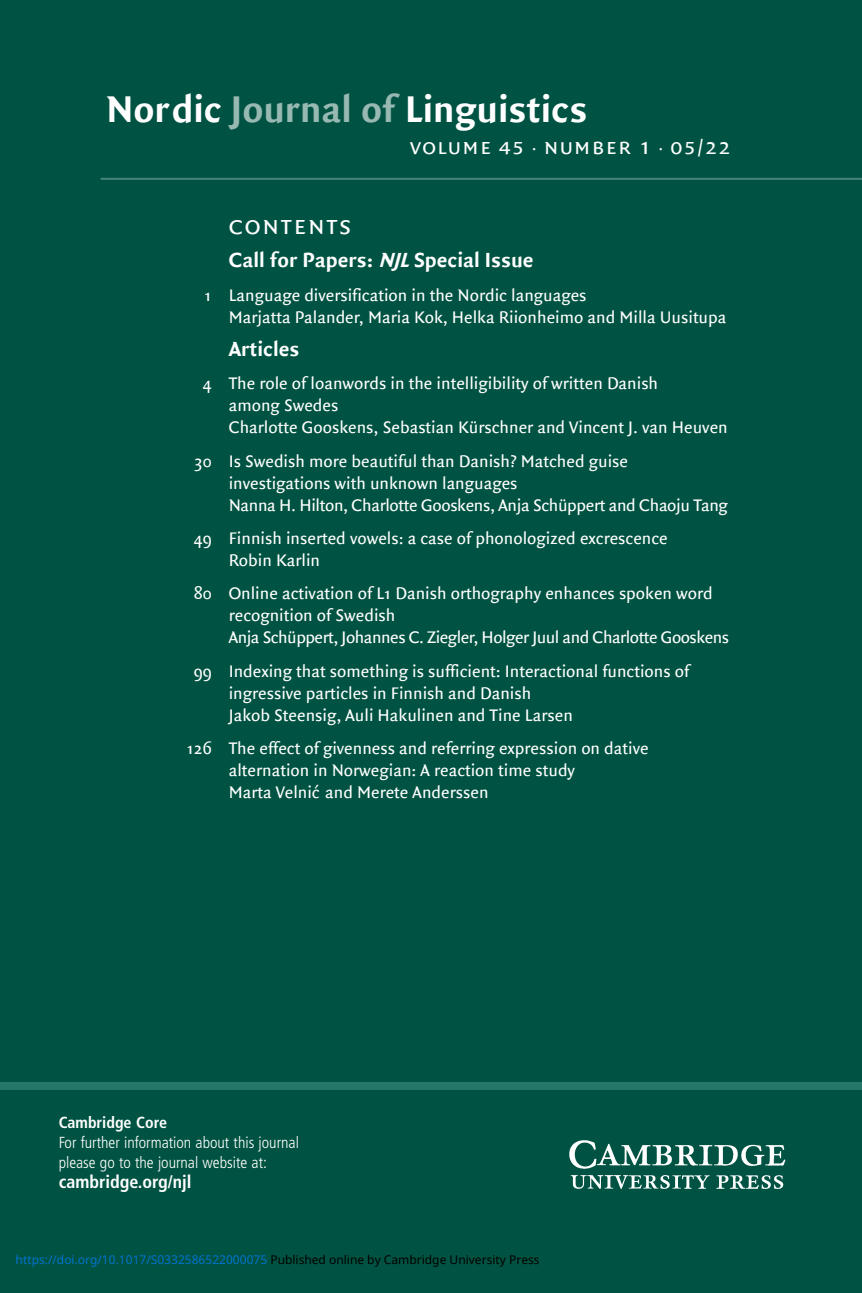
<style>
.page{position:relative;width:862px;height:1293px;background:#005342}
.page>*{position:absolute;margin:0;border:0;box-sizing:border-box;transform-origin:0 0}
.t1{font:700 40px "Quadraat Sans";color:#fff}
.t2{font:28px "Quadraat Sans Small Caps";letter-spacing:.05em;color:#fff}
.t3{font:24px "Quadraat Sans Small Caps";letter-spacing:.05em;color:#fff}
.t4{font:700 22px "Quadraat Sans";color:#fff}
.t5{font:18px/22px "Quadraat Sans";color:#fff}
.t6{font:700 condensed 18px "Frutiger LT Std";color:#fff}
.t7{font:300 condensed 16px/20px "Frutiger LT Std";color:#fff}
.t8{font:700 condensed 16px "Frutiger LT Std";color:#fff}
.t9{font:12px "Noto Sans";color:#0172cf}
.s1{color:#98b8b2}
.s2{font-style:italic}
.s3{color:#000}
</style>
<div class="page">
<hr style="left:861px;top:0;width:1px;height:363px;background:#006a5b">
<div style="left:0;top:1082px;width:862px;height:8px;background:#247769"></div>
<hr style="left:101px;top:178px;width:761px;height:2px;background:#468479">
<img style="left:569px;top:1140px;width:217px;height:49px">
<h1 class="t1" style="left:106px;top:87px;width:483px">Nordic <span class="s1">Journal of</span> Linguistics</h1>
<h3 class="t3" style="left:410px;top:133px;width:322px">volume 45 <sup>.</sup> number 1 <sup>.</sup> 05/22</h3>
<h2 class="t2" style="left:229px;top:209px;width:124px">contents</h2>
<p class="t4" style="left:229px;top:248px;width:306px">Call for Papers: <span class="s2">NJL</span>Special Issue</p>
<p class="t5" style="left:229px;top:284px;width:499px;text-indent:-24px">1 Language diversification in the Nordic languages<br>Marjatta Palander, Maria Kok, Helka Riionheimo and Milla Uusitupa</p>
<p class="t4" style="left:229px;top:336px;width:72px">Articles</p>
<p class="t5" style="left:229px;top:373px;width:500px;text-indent:-26px">4 The role of loanwords in the intelligibility of written Danish<br>among Swedes<br>Charlotte Gooskens, Sebastian Kürschner and Vincent J. van Heuven</p>
<p class="t5" style="left:229px;top:450px;width:501px;text-indent:-35px">30 Is Swedish more beautiful than Danish? Matched guise investigations with unknown languages<br>Nanna H. Hilton, Charlotte Gooskens, Anja Schüppert and Chaoju Tang</p>
<p class="t5" style="left:229px;top:528px;width:440px;text-indent:-35px">49 Finnish inserted vowels: a case of phonologized excrescence<br>Robin Karlin</p>
<p class="t5" style="left:229px;top:583px;width:502px;text-indent:-35px">80 Online activation of L1 Danish orthography enhances spoken word recognition of Swedish<br>Anja Schüppert, Johannes C. Ziegler, Holger Juul and Charlotte Gooskens</p>
<p class="t5" style="left:229px;top:660px;width:462px;text-indent:-35px">99 Indexing that something is sufficient: Interactional functions of ingressive particles in Finnish and Danish<br>Jakob Steensig, Auli Hakulinen and Tine Larsen</p>
<p class="t5" style="left:229px;top:738px;width:421px;text-indent:-42px">126 The effect of givenness and referring expression on dative alternation in Norwegian: A reaction time study<br>Marta Velnic´ and Merete Anderssen</p>
<p class="t8" style="left:59px;top:1113px;width:110px">Cambridge Core</p>
<p class="t7" style="left:59px;top:1133px;width:242px">For further information about this journal please go to the journal website at:</p>
<p class="t6" style="left:59px;top:1171px;width:134px">cambridge.org/njl</p>
<p class="t9" style="left:16px;top:1251px;width:525px">https://doi.org/10.1017/S0332586522000075 <span class="s3">Published online by Cambridge University Press</span></p>
</div>
